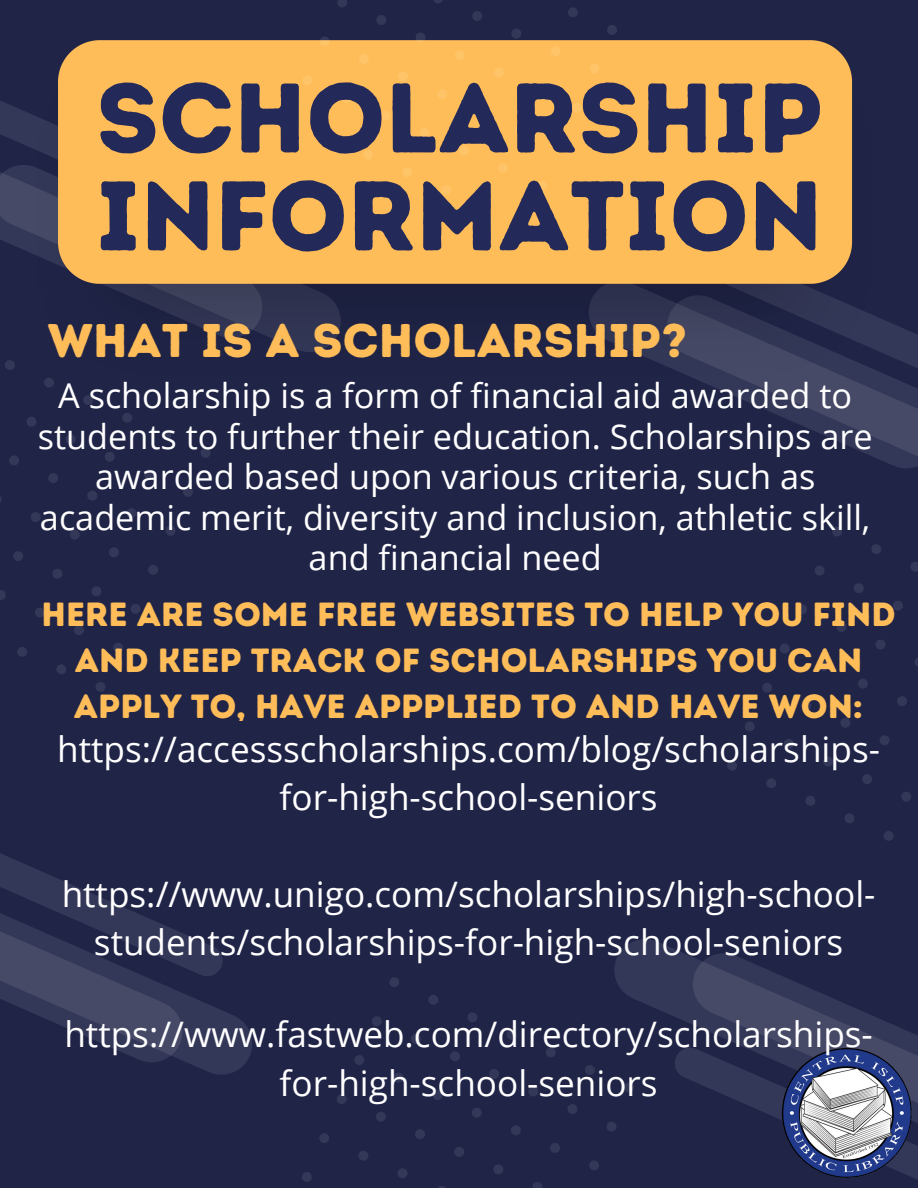
<style>
.page{position:relative;width:918px;height:1188px;background:#202447}
.page>*{position:absolute;margin:0;border:0;box-sizing:border-box;transform-origin:0 0}
.t1{font:98.55px/97.9px "Intro Rust Base";color:#232959}
.t2{font:47.25px "Intro Rust Base";color:#ffbd59}
.t3{font:35.1px/48.3px "Open Sans";color:#fff;text-align:center}
.t4{font:34.2px/40.5px "Open Sans";color:#fff;text-align:center}
.t5{font:33.6px/46.2px "Intro Rust Base";color:#ffbd59;text-align:center}
</style>
<div class="page">
<svg style="left:614px;top:939px;width:56px;height:75px"></svg>
<svg style="left:670px;top:947px;width:232px;height:82px"></svg>
<svg style="left:813px;top:430px;width:105px;height:38px"></svg>
<svg style="left:233px;top:1015px;width:19px;height:57px"></svg>
<svg style="left:6px;top:1001px;width:227px;height:74px"></svg>
<svg style="left:0;top:101px;width:37px;height:154px"></svg>
<svg style="left:675px;top:1029px;width:243px;height:151px"></svg>
<svg style="left:685px;top:315px;width:233px;height:115px"></svg>
<svg style="left:0;top:853px;width:223px;height:148px"></svg>
<img style="left:37px;top:81px;width:836px;height:293px">
<div style="left:58px;top:40px;width:794px;height:244px;background:#ffbd59"></div>
<svg style="left:5px;top:360px;width:10px;height:10px"></svg>
<svg style="left:44px;top:378px;width:10px;height:9px"></svg>
<svg style="left:83px;top:395px;width:10px;height:10px"></svg>
<svg style="left:122px;top:413px;width:10px;height:10px"></svg>
<svg style="left:162px;top:430px;width:9px;height:10px"></svg>
<svg style="left:201px;top:448px;width:9px;height:10px"></svg>
<svg style="left:27px;top:417px;width:9px;height:10px"></svg>
<svg style="left:66px;top:434px;width:10px;height:10px"></svg>
<svg style="left:105px;top:452px;width:10px;height:10px"></svg>
<svg style="left:144px;top:469px;width:10px;height:10px"></svg>
<svg style="left:183px;top:487px;width:10px;height:10px"></svg>
<svg style="left:9px;top:456px;width:10px;height:9px"></svg>
<svg style="left:48px;top:473px;width:10px;height:10px"></svg>
<svg style="left:87px;top:491px;width:10px;height:9px"></svg>
<svg style="left:127px;top:508px;width:9px;height:10px"></svg>
<svg style="left:166px;top:526px;width:10px;height:10px"></svg>
<svg style="left:31px;top:512px;width:10px;height:10px"></svg>
<svg style="left:70px;top:530px;width:10px;height:10px"></svg>
<svg style="left:109px;top:547px;width:10px;height:10px"></svg>
<svg style="left:148px;top:565px;width:10px;height:10px"></svg>
<svg style="left:13px;top:551px;width:10px;height:10px"></svg>
<svg style="left:52px;top:569px;width:10px;height:10px"></svg>
<svg style="left:92px;top:586px;width:9px;height:10px"></svg>
<svg style="left:131px;top:604px;width:9px;height:10px"></svg>
<svg style="left:0;top:590px;width:6px;height:10px"></svg>
<svg style="left:35px;top:608px;width:10px;height:9px"></svg>
<svg style="left:74px;top:625px;width:10px;height:10px"></svg>
<svg style="left:113px;top:643px;width:10px;height:10px"></svg>
<svg style="left:17px;top:647px;width:10px;height:10px"></svg>
<svg style="left:56px;top:665px;width:10px;height:9px"></svg>
<svg style="left:96px;top:682px;width:9px;height:10px"></svg>
<svg style="left:832px;top:527px;width:10px;height:9px"></svg>
<svg style="left:871px;top:544px;width:10px;height:10px"></svg>
<svg style="left:911px;top:562px;width:7px;height:10px"></svg>
<svg style="left:815px;top:566px;width:10px;height:10px"></svg>
<svg style="left:854px;top:583px;width:10px;height:10px"></svg>
<svg style="left:893px;top:601px;width:10px;height:10px"></svg>
<svg style="left:797px;top:605px;width:10px;height:9px"></svg>
<svg style="left:836px;top:622px;width:10px;height:10px"></svg>
<svg style="left:876px;top:640px;width:9px;height:9px"></svg>
<svg style="left:915px;top:658px;width:3px;height:9px"></svg>
<svg style="left:780px;top:644px;width:10px;height:9px"></svg>
<svg style="left:819px;top:661px;width:10px;height:10px"></svg>
<svg style="left:858px;top:679px;width:10px;height:10px"></svg>
<svg style="left:897px;top:696px;width:10px;height:10px"></svg>
<svg style="left:762px;top:683px;width:10px;height:9px"></svg>
<svg style="left:801px;top:700px;width:10px;height:10px"></svg>
<svg style="left:841px;top:718px;width:9px;height:10px"></svg>
<svg style="left:880px;top:735px;width:9px;height:10px"></svg>
<svg style="left:745px;top:721px;width:10px;height:10px"></svg>
<svg style="left:784px;top:739px;width:10px;height:10px"></svg>
<svg style="left:823px;top:757px;width:10px;height:9px"></svg>
<svg style="left:862px;top:774px;width:10px;height:10px"></svg>
<svg style="left:901px;top:792px;width:10px;height:10px"></svg>
<svg style="left:727px;top:761px;width:10px;height:10px"></svg>
<svg style="left:766px;top:778px;width:10px;height:10px"></svg>
<svg style="left:805px;top:796px;width:10px;height:10px"></svg>
<svg style="left:845px;top:813px;width:9px;height:10px"></svg>
<svg style="left:884px;top:831px;width:10px;height:10px"></svg>
<svg style="left:389px;top:977px;width:10px;height:10px"></svg>
<svg style="left:428px;top:995px;width:10px;height:10px"></svg>
<svg style="left:468px;top:1012px;width:9px;height:10px"></svg>
<svg style="left:507px;top:1030px;width:10px;height:10px"></svg>
<svg style="left:546px;top:1048px;width:10px;height:9px"></svg>
<svg style="left:585px;top:1065px;width:10px;height:10px"></svg>
<svg style="left:624px;top:1083px;width:10px;height:9px"></svg>
<svg style="left:372px;top:1016px;width:10px;height:10px"></svg>
<svg style="left:411px;top:1034px;width:10px;height:10px"></svg>
<svg style="left:450px;top:1051px;width:10px;height:10px"></svg>
<svg style="left:489px;top:1069px;width:10px;height:10px"></svg>
<svg style="left:528px;top:1087px;width:10px;height:9px"></svg>
<svg style="left:568px;top:1104px;width:9px;height:10px"></svg>
<svg style="left:607px;top:1122px;width:9px;height:9px"></svg>
<svg style="left:354px;top:1055px;width:10px;height:10px"></svg>
<svg style="left:394px;top:1073px;width:9px;height:9px"></svg>
<svg style="left:433px;top:1090px;width:9px;height:10px"></svg>
<svg style="left:472px;top:1108px;width:10px;height:10px"></svg>
<svg style="left:511px;top:1125px;width:10px;height:10px"></svg>
<svg style="left:550px;top:1143px;width:10px;height:10px"></svg>
<svg style="left:589px;top:1161px;width:10px;height:9px"></svg>
<svg style="left:337px;top:1094px;width:10px;height:10px"></svg>
<svg style="left:376px;top:1112px;width:10px;height:10px"></svg>
<svg style="left:415px;top:1129px;width:10px;height:10px"></svg>
<svg style="left:454px;top:1147px;width:10px;height:10px"></svg>
<svg style="left:493px;top:1164px;width:10px;height:10px"></svg>
<svg style="left:533px;top:1182px;width:9px;height:6px"></svg>
<svg style="left:319px;top:1133px;width:10px;height:10px"></svg>
<svg style="left:358px;top:1151px;width:10px;height:10px"></svg>
<svg style="left:398px;top:1168px;width:9px;height:10px"></svg>
<svg style="left:438px;top:1186px;width:7px;height:2px"></svg>
<svg style="left:302px;top:1172px;width:10px;height:10px"></svg>
<svg style="left:568px;top:7px;width:10px;height:10px"></svg>
<svg style="left:607px;top:25px;width:10px;height:10px"></svg>
<svg style="left:434px;top:0;width:9px;height:3px"></svg>
<svg style="left:472px;top:11px;width:10px;height:10px"></svg>
<svg style="left:511px;top:29px;width:10px;height:10px"></svg>
<svg style="left:549px;top:45px;width:13px;height:13px"></svg>
<svg style="left:588px;top:62px;width:13px;height:13px"></svg>
<svg style="left:337px;top:0;width:10px;height:7px"></svg>
<svg style="left:376px;top:15px;width:10px;height:10px"></svg>
<svg style="left:414px;top:33px;width:13px;height:11px"></svg>
<svg style="left:453px;top:49px;width:13px;height:13px"></svg>
<svg style="left:492px;top:66px;width:13px;height:13px"></svg>
<svg style="left:531px;top:84px;width:14px;height:13px"></svg>
<svg style="left:570px;top:101px;width:14px;height:13px"></svg>
<svg style="left:318px;top:37px;width:13px;height:11px"></svg>
<svg style="left:357px;top:52px;width:13px;height:14px"></svg>
<svg style="left:396px;top:70px;width:14px;height:13px"></svg>
<svg style="left:436px;top:88px;width:13px;height:13px"></svg>
<svg style="left:475px;top:105px;width:13px;height:13px"></svg>
<svg style="left:514px;top:123px;width:13px;height:13px"></svg>
<svg style="left:553px;top:140px;width:13px;height:13px"></svg>
<svg style="left:301px;top:74px;width:13px;height:13px"></svg>
<svg style="left:340px;top:91px;width:13px;height:13px"></svg>
<svg style="left:379px;top:109px;width:13px;height:13px"></svg>
<svg style="left:418px;top:126px;width:13px;height:14px"></svg>
<svg style="left:457px;top:144px;width:13px;height:13px"></svg>
<svg style="left:496px;top:162px;width:14px;height:13px"></svg>
<svg style="left:536px;top:179px;width:13px;height:13px"></svg>
<svg style="left:283px;top:113px;width:13px;height:13px"></svg>
<svg style="left:322px;top:131px;width:13px;height:13px"></svg>
<svg style="left:361px;top:148px;width:14px;height:13px"></svg>
<svg style="left:400px;top:166px;width:14px;height:13px"></svg>
<svg style="left:440px;top:183px;width:13px;height:13px"></svg>
<svg style="left:479px;top:201px;width:13px;height:13px"></svg>
<svg style="left:518px;top:218px;width:13px;height:14px"></svg>
<img style="left:781px;top:1047px;width:133px;height:133px">
<p class="t1" style="left:96px;top:69px;width:728px">SCHOLARSHIP<br>INFORMATION</p>
<p class="t2" style="left:48px;top:312px;width:641px">WHAT IS A SCHOLARSHIP?</p>
<p class="t4" style="left:38px;top:375px;width:836px">A scholarship is a form of financial aid awarded to students to further their education. Scholarships are awarded based upon various criteria, such as academic merit, diversity and inclusion, athletic skill, and financial need</p>
<p class="t5" style="left:42px;top:591px;width:856px">HERE ARE SOME FREE WEBSITES TO HELP YOU FIND<br>AND KEEP TRACK OF SCHOLARSHIPS YOU CAN<br>APPLY TO, HAVE APPPLIED TO AND HAVE WON:</p>
<p class="t3" style="left:57px;top:724px;width:824px">https://accessscholarships.com/blog/scholarships&shy;for-high-school-seniors</p>
<p class="t3" style="left:62px;top:869px;width:815px">https://www.unigo.com/scholarships/high-school&shy;students/scholarships-for-high-school-seniors</p>
<p class="t3" style="left:64px;top:1010px;width:810px">https://www.fastweb.com/directory/scholarships&shy;for-high-school-seniors</p>
</div>
